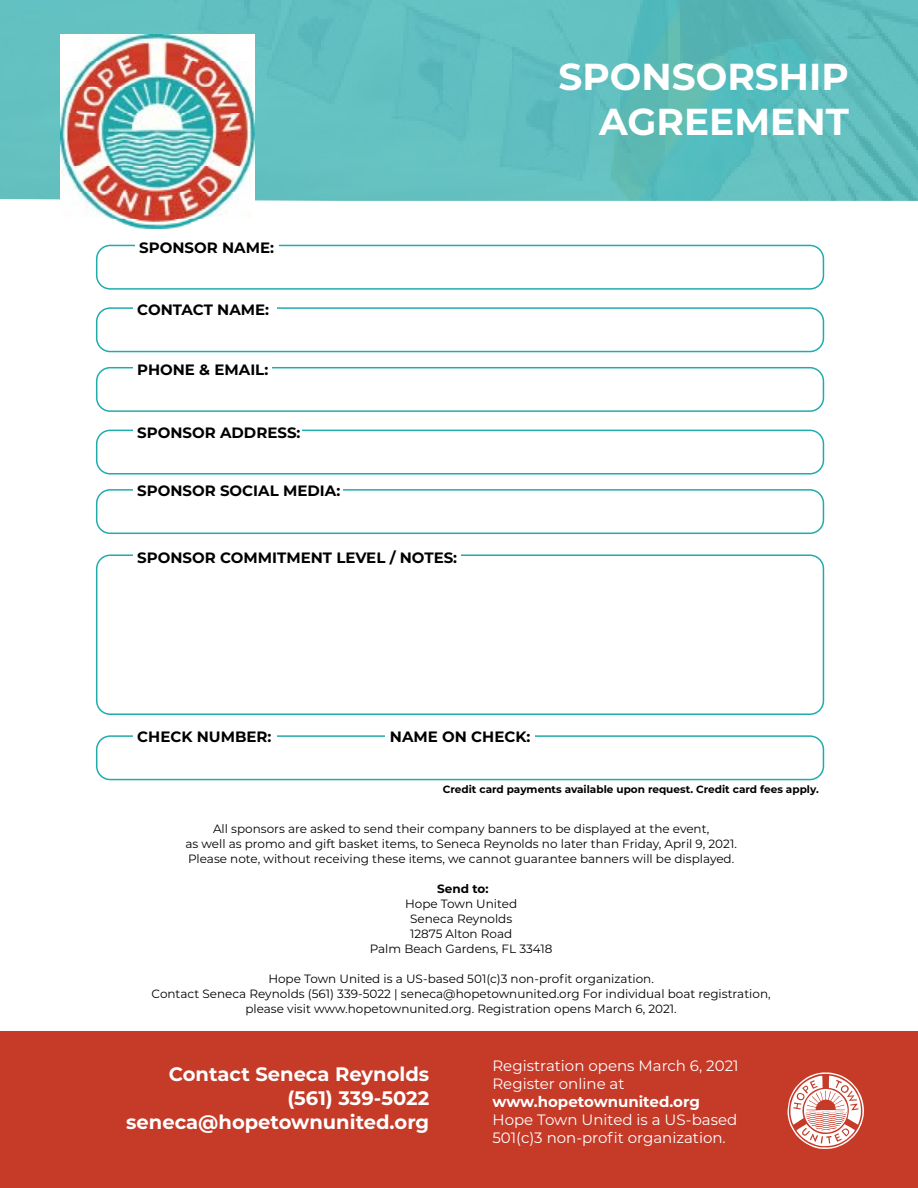
<style>
.page{position:relative;width:918px;height:1188px;background:#fff}
.page>*{position:absolute;margin:0;border:0;box-sizing:border-box;transform-origin:0 0}
.t1{font:700 37.5px/45px "Montserrat";color:#fff;text-align:right}
.t2{font:700 19.5px/24px "Montserrat";color:#fff;text-align:right}
.t3{font:700 15px "Montserrat";color:#000}
.t4{font:15px/18px "Montserrat";color:#fff}
.t5{font:700 15px "Montserrat";color:#fff}
.t6{font:12px/15px "Montserrat";color:#000;text-align:center}
.t7{font:700 12px "Montserrat";color:#000}
.t8{font:700 10.5px "Montserrat";color:#000}
</style>
<div class="page">
<img style="left:0;top:0;width:918px;height:201px">
<div style="left:0;top:1031px;width:918px;height:157px;background:#c63a28"></div>
<img style="left:61px;top:35px;width:194px;height:194px">
<svg style="left:788px;top:1072px;width:76px;height:77px"></svg>
<div style="left:96px;top:245px;width:728px;height:45px;border:2px solid #20abad;border-radius:14px"></div>
<div style="left:96px;top:367px;width:728px;height:45px;border:2px solid #20abad;border-radius:14px"></div>
<div style="left:96px;top:307px;width:728px;height:45px;border:2px solid #20abad;border-radius:14px"></div>
<div style="left:96px;top:430px;width:728px;height:45px;border:2px solid #20abad;border-radius:14px"></div>
<div style="left:96px;top:489px;width:728px;height:45px;border:2px solid #20abad;border-radius:14px"></div>
<div style="left:96px;top:735px;width:728px;height:45px;border:2px solid #20abad;border-radius:14px"></div>
<div style="left:96px;top:554px;width:728px;height:161px;border:2px solid #20abad;border-radius:14px"></div>
<div style="left:135px;top:239px;width:144px;height:21px;background:#fff"></div>
<div style="left:133px;top:361px;width:138px;height:20px;background:#fff"></div>
<div style="left:133px;top:482px;width:210px;height:17px;background:#fff"></div>
<div style="left:133px;top:728px;width:144px;height:19px;background:#fff"></div>
<div style="left:386px;top:728px;width:149px;height:19px;background:#fff"></div>
<div style="left:133px;top:300px;width:144px;height:22px;background:#fff"></div>
<div style="left:133px;top:424px;width:168px;height:20px;background:#fff"></div>
<div style="left:133px;top:548px;width:327px;height:18px;background:#fff"></div>
<p class="t3" style="left:139px;top:237px;width:136px">SPONSOR NAME:</p>
<p class="t3" style="left:137px;top:298px;width:133px">CONTACT NAME:</p>
<p class="t3" style="left:137px;top:359px;width:133px">PHONE &amp; EMAIL:</p>
<p class="t3" style="left:137px;top:422px;width:165px">SPONSOR ADDRESS:</p>
<p class="t3" style="left:137px;top:480px;width:205px">SPONSOR SOCIAL MEDIA:</p>
<p class="t3" style="left:137px;top:547px;width:321px">SPONSOR COMMITMENT LEVEL / NOTES:</p>
<h1 class="t1" style="left:558px;top:53px;width:292px">SPONSORSHIP<br>AGREEMENT</h1>
<p class="t3" style="left:137px;top:726px;width:136px">CHECK NUMBER:</p>
<p class="t3" style="left:390px;top:726px;width:142px">NAME ON CHECK:</p>
<p class="t8" style="left:443px;top:781px;width:378px">Credit card payments available upon request. Credit card fees apply.</p>
<p class="t6" style="left:185px;top:821px;width:553px">All sponsors are asked to send their company banners to be displayed at the event,<br>as well as promo and gift basket items, to Seneca Reynolds no later than Friday, April 9, 2021.<br>Please note, without receiving these items, we cannot guarantee banners will be displayed.</p>
<p class="t7" style="left:437px;top:881px;width:53px">Send to:</p>
<p class="t6" style="left:370px;top:896px;width:184px">Hope Town United<br>Seneca Reynolds<br>12875 Alton Road<br>Palm Beach Gardens, FL 33418</p>
<p class="t6" style="left:152px;top:971px;width:621px">Hope Town United is a US-based 501(c)3 non-profit organization.<br>Contact Seneca Reynolds (561) 339-5022 | seneca@hopetownunited.org For individual boat registration, please visit www.hopetownunited.org. Registration opens March 6, 2021.</p>
<h2 class="t2" style="left:126px;top:1061px;width:305px">Contact Seneca Reynolds (561) 339-5022 seneca@hopetownunited.org</h2>
<p class="t4" style="left:492px;top:1056px;width:248px">Registration opens March 6, 2021<br>Register online at</p>
<p class="t5" style="left:492px;top:1091px;width:209px">www.hopetownunited.org</p>
<p class="t4" style="left:492px;top:1110px;width:246px">Hope Town United is a US-based<br>501(c)3 non-profit organization.</p>
</div>
